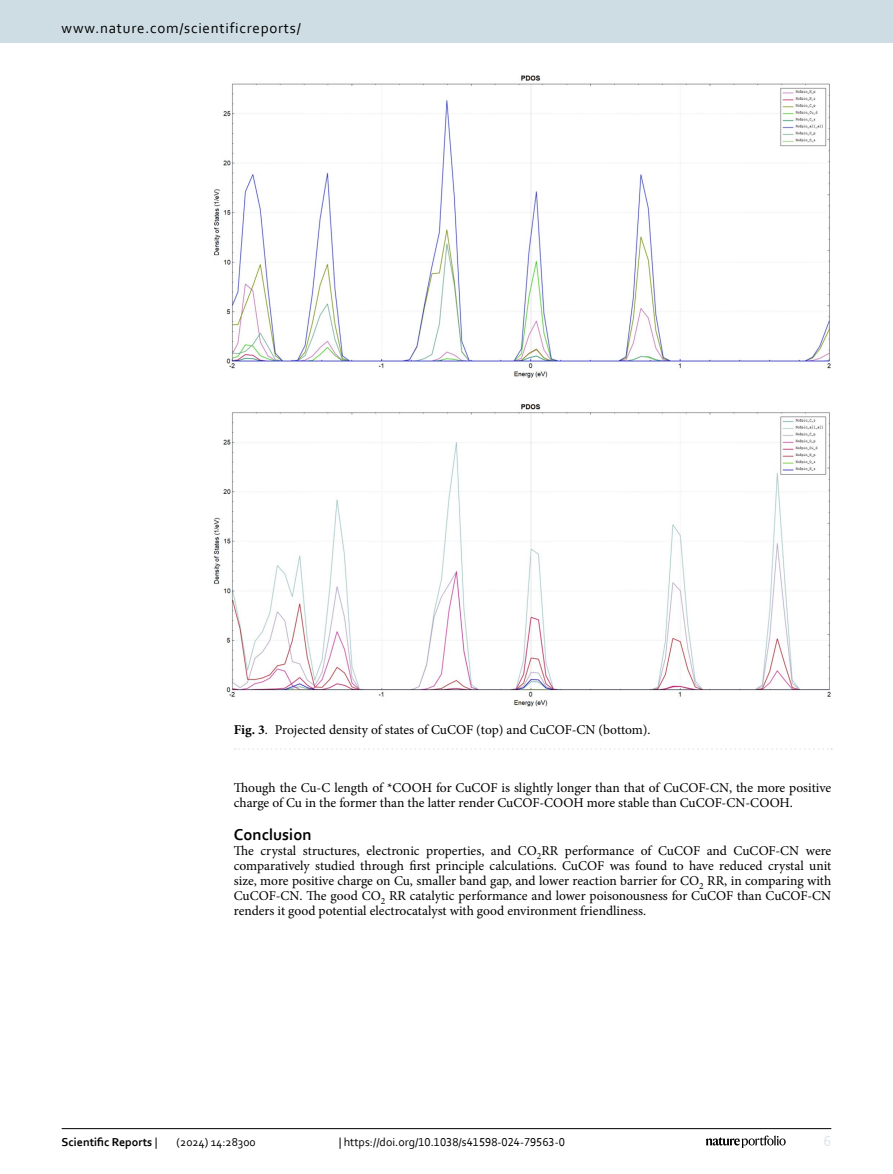
<style>
.page{position:relative;width:893px;height:1174px;background:#fff}
.page>*{position:absolute;margin:0;border:0;box-sizing:border-box;transform-origin:0 0}
.Head_1{font:700 16.5px "Corbel";color:#000}
.t1{font:15px "Corbel";letter-spacing:.05em;color:#000}
.t2{font:15px "Corbel";color:#d9e4eb}
.Body_Text{font:13.5px/15px "Minion Pro";letter-spacing:-.005em;color:#000}
.Figure_Caption{font:13.5px "Minion Pro";letter-spacing:-.005em;color:#000}
.t3{font:12px "Corbel";color:#000}
.t4{font:700 12px "Corbel";color:#000}
.s1{font-weight:700}
.s2{font-weight:400}
</style>
<div class="page">
<img style="left:213px;top:76px;width:618px;height:630px">
<svg style="left:235px;top:748px;width:597px;height:2px"></svg>
<hr style="left:62px;top:1128px;width:769px;height:1px;background:#000">
<svg style="left:706px;top:1135px;width:80px;height:12px"></svg>
<div style="left:0;top:0;width:893px;height:43px;background:#cedde4"></div>
<p class="t1" style="left:62px;top:18px;width:241px">www.nature.com/scientificreports/</p>
<p class="Figure_Caption" style="left:234px;top:720px;width:418px"><span class="s1">Fig. 3</span>. Projected density of states of CuCOF (top) and CuCOF-CN (bottom).</p>
<p class="Body_Text" style="left:234px;top:780px;width:599px">Though the Cu-C length of *COOH for CuCOF is slightly longer than that of CuCOF-CN, the more positive charge of Cu in the former than the latter render CuCOF-COOH more stable than CuCOF-CN-COOH.</p>
<p class="Head_1" style="left:234px;top:824px;width:79px">Conclusion</p>
<p class="Body_Text" style="left:234px;top:843px;width:599px;text-align:justify">The crystal structures, electronic properties, and CO<sub>2</sub>RR performance of CuCOF and CuCOF-CN were comparatively studied through first principle calculations. CuCOF was found to have reduced crystal unit size, more positive charge on Cu, smaller band gap, and lower reaction barrier for CO<sub>2</sub> RR, in comparing with CuCOF-CN. The good CO<sub>2</sub> RR catalytic performance and lower poisonousness for CuCOF than CuCOF-CN renders it good potential electrocatalyst with good environment friendliness.</p>
<p class="t4" style="left:62px;top:1134px;width:97px">Scientific Reports <span class="s2">|</span></p>
<p class="t3" style="left:177px;top:1134px;width:81px">(2024) 14:28300</p>
<p class="t3" style="left:339px;top:1134px;width:228px">| https://doi.org/10.1038/s41598-024-79563-0</p>
<p class="t2" style="left:824px;top:1132px;width:9px">6</p>
</div>
